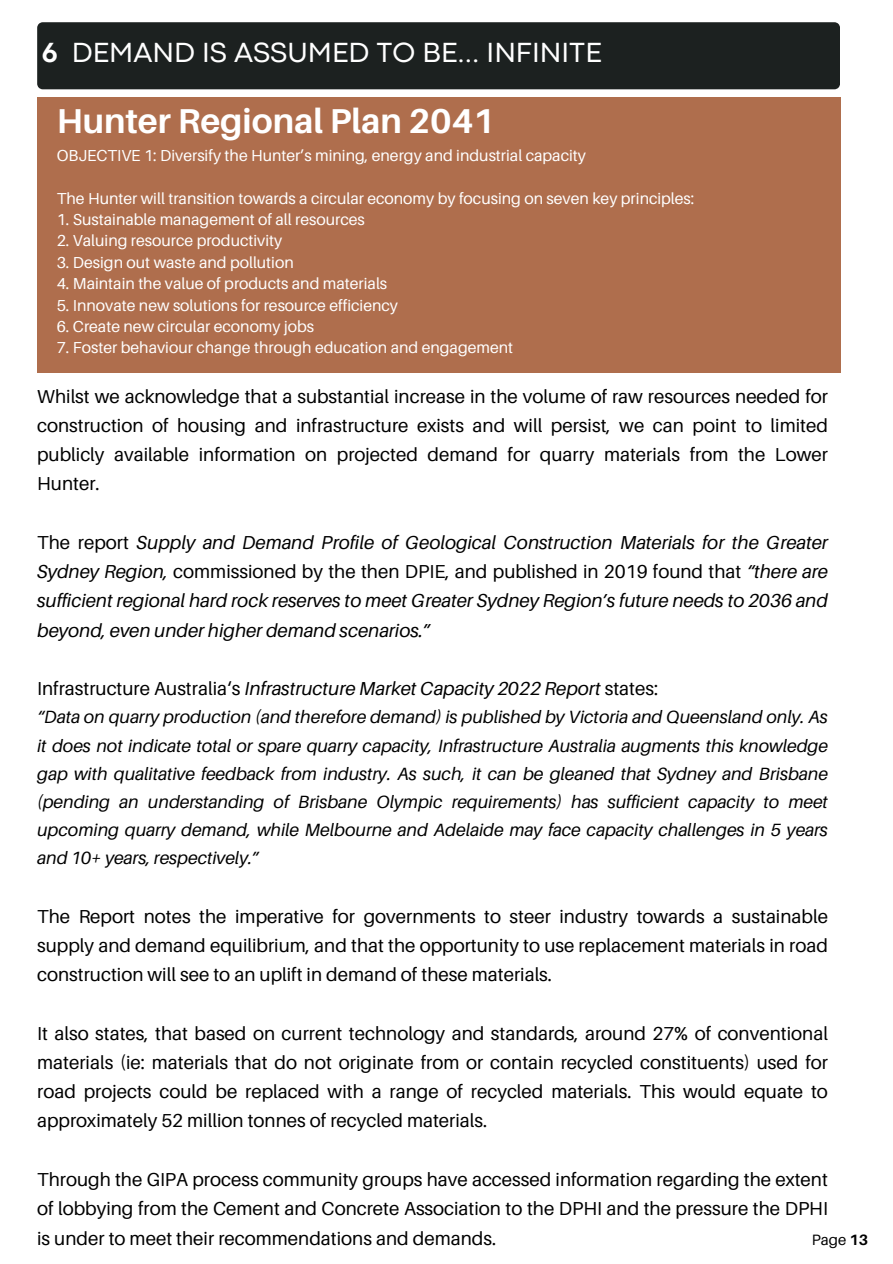
<style>
.page{position:relative;width:893px;height:1264px;background:#fff}
.page>*{position:absolute;margin:0;border:0;box-sizing:border-box;transform-origin:0 0}
.t1{font:700 34.5px "Aileron";color:#fff}
.t2{font:28.95px "Codec Pro";color:#fff}
.t3{font:18.75px/29.2px "Aileron";color:#000;text-align:justify}
.t4{font:italic 18.75px/29.2px "Aileron";color:#000;text-align:justify}
.t5{font:italic 17.7px/28.2px "Aileron";color:#000;text-align:justify}
.t6{font:15.9px "Aileron";color:#fff}
.t7{font:15px "Aileron";color:#000}
.s1{font-weight:700}
.s2{font-style:normal}
</style>
<div class="page">
<div style="left:37px;top:22px;width:803px;height:67px;background:#1c2120"></div>
<div style="left:37px;top:97px;width:803px;height:275px;background:#af6e4d"></div>
<h2 class="t2" style="left:42px;top:42px;width:561px"><span class="s1">6</span> DEMAND IS ASSUMED TO BE... INFINITE</h2>
<h1 class="t1" style="left:57px;top:99px;width:439px">Hunter Regional Plan 2041</h1>
<p class="t6" style="left:57px;top:145px;width:530px">OBJECTIVE 1: Diversify the Hunter’s mining, energy and industrial capacity</p>
<p class="t6" style="left:57px;top:188px;width:639px">The Hunter will transition towards a circular economy by focusing on seven key principles:</p>
<p class="t6" style="left:57px;top:209px;width:309px">1. Sustainable management of all resources</p>
<p class="t6" style="left:57px;top:231px;width:227px">2. Valuing resource productivity</p>
<p class="t6" style="left:57px;top:252px;width:238px">3. Design out waste and pollution</p>
<p class="t6" style="left:57px;top:274px;width:332px">4. Maintain the value of products and materials</p>
<p class="t6" style="left:57px;top:295px;width:343px">5. Innovate new solutions for resource efficiency</p>
<p class="t6" style="left:57px;top:316px;width:259px">6. Create new circular economy jobs</p>
<p class="t6" style="left:57px;top:338px;width:458px">7. Foster behaviour change through education and engagement</p>
<p class="t3" style="left:37px;top:381px;width:792px">Whilst we acknowledge that a substantial increase in the volume of raw resources needed for construction of housing and infrastructure exists and will persist, we can point to limited publicly available information on projected demand for quarry materials from the Lower Hunter.</p>
<p class="t4" style="left:37px;top:527px;width:792px"><span class="s2">The report</span> Supply and Demand Profile of Geological Construction Materials for the Greater Sydney Region, <span class="s2">commissioned by the then DPIE, and published in 2019 found that</span> “there are sufficient regional hard rock reserves to meet Greater Sydney Region’s future needs to 2036 and beyond, even under higher demand scenarios.”</p>
<p class="t4" style="left:37px;top:673px;width:622px"><span class="s2">Infrastructure Australia‘s</span> Infrastructure Market Capacity 2022 Report <span class="s2">states:</span></p>
<p class="t5" style="left:37px;top:702px;width:792px">“Data on quarry production (and therefore demand) is published by Victoria and Queensland only. As it does not indicate total or spare quarry capacity, Infrastructure Australia augments this knowledge gap with qualitative feedback from industry. As such, it can be gleaned that Sydney and Brisbane (pending an understanding of Brisbane Olympic requirements) has sufficient capacity to meet upcoming quarry demand, while Melbourne and Adelaide may face capacity challenges in 5 years and 10+ years, respectively.”</p>
<p class="t3" style="left:37px;top:901px;width:792px">The Report notes the imperative for governments to steer industry towards a sustainable supply and demand equilibrium, and that the opportunity to use replacement materials in road construction will see to an uplift in demand of these materials.</p>
<p class="t3" style="left:37px;top:1018px;width:792px">It also states, that based on current technology and standards, around 27% of conventional materials (ie: materials that do not originate from or contain recycled constituents) used for road projects could be replaced with a range of recycled materials. This would equate to approximately 52 million tonnes of recycled materials.</p>
<p class="t3" style="left:37px;top:1164px;width:792px">Through the GIPA process community groups have accessed information regarding the extent of lobbying from the Cement and Concrete Association to the DPHI and the pressure the DPHI is under to meet their recommendations and demands.</p>
<p class="t7" style="left:811px;top:1229px;width:58px">Page <span class="s1">13</span></p>
</div>
